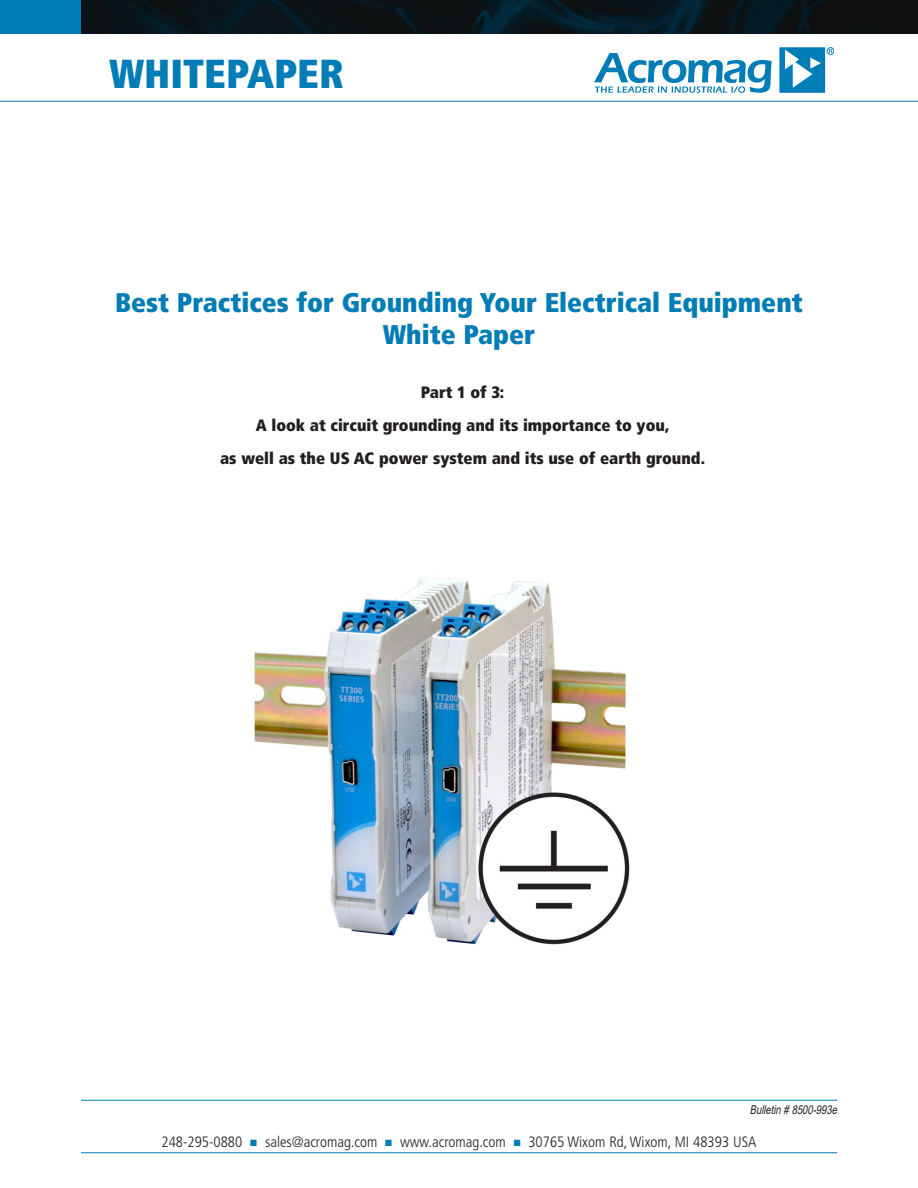
<style>
.page{position:relative;width:918px;height:1188px;background:#fff}
.page>*{position:absolute;margin:0;border:0;box-sizing:border-box;transform-origin:0 0}
.Header_U{font:900 condensed 40.5px "Frutiger";color:#007cb6}
.Header_2{font:900 condensed 27px/32.4px "Frutiger";color:#007cb6;text-align:center}
.Subhead{font:900 condensed 16.5px "Frutiger";color:#231f20}
.Address{font:300 condensed 15px "Frutiger";color:#231f20}
.Bulletin_Number{font:italic 12.15px "Arial";color:#231f20;scale:.78 1}
.s1{color:#007cb6}
</style>
<div class="page">
<img style="left:81px;top:0;width:837px;height:34px">
<div style="left:0;top:0;width:81px;height:33px;background:#007cb6"></div>
<img style="left:254px;top:577px;width:376px;height:368px">
<hr style="left:81px;top:1100px;width:756px;height:1px;background:#007cb6">
<hr style="left:81px;top:1152px;width:756px;height:1px;background:#007cb6">
<hr style="left:0;top:101px;width:918px;height:1px;background:#007cb6">
<div style="left:827px;top:47px;width:7px;height:8px;border:1px solid #007cb6;border-radius:50%"></div>
<svg style="left:779px;top:47px;width:53px;height:46px"></svg>
<svg style="left:594px;top:53px;width:178px;height:40px"></svg>
<p class="Header_U" style="left:109px;top:49px;width:236px">WHITEPAPER</p>
<p class="Header_2" style="left:115px;top:286px;width:689px">Best Practices for Grounding Your Electrical Equipment<br>White Paper</p>
<p class="Subhead" style="left:421px;top:382px;width:85px">Part 1 of 3:</p>
<p class="Subhead" style="left:256px;top:415px;width:415px">A look at circuit grounding and its importance to you,</p>
<p class="Subhead" style="left:220px;top:448px;width:486px">as well as the US AC power system and its use of earth ground.</p>
<p class="Bulletin_Number" style="left:750px;top:1101px;width:117px">Bulletin#8500-993e</p>
<p class="Address" style="left:161px;top:1134px;width:597px">248-295-0880 <span class="s1">■</span> sales@acromag.com <span class="s1">■</span> www.acromag.com <span class="s1">■</span> 30765 Wixom Rd, Wixom, MI 48393 USA</p>
</div>
